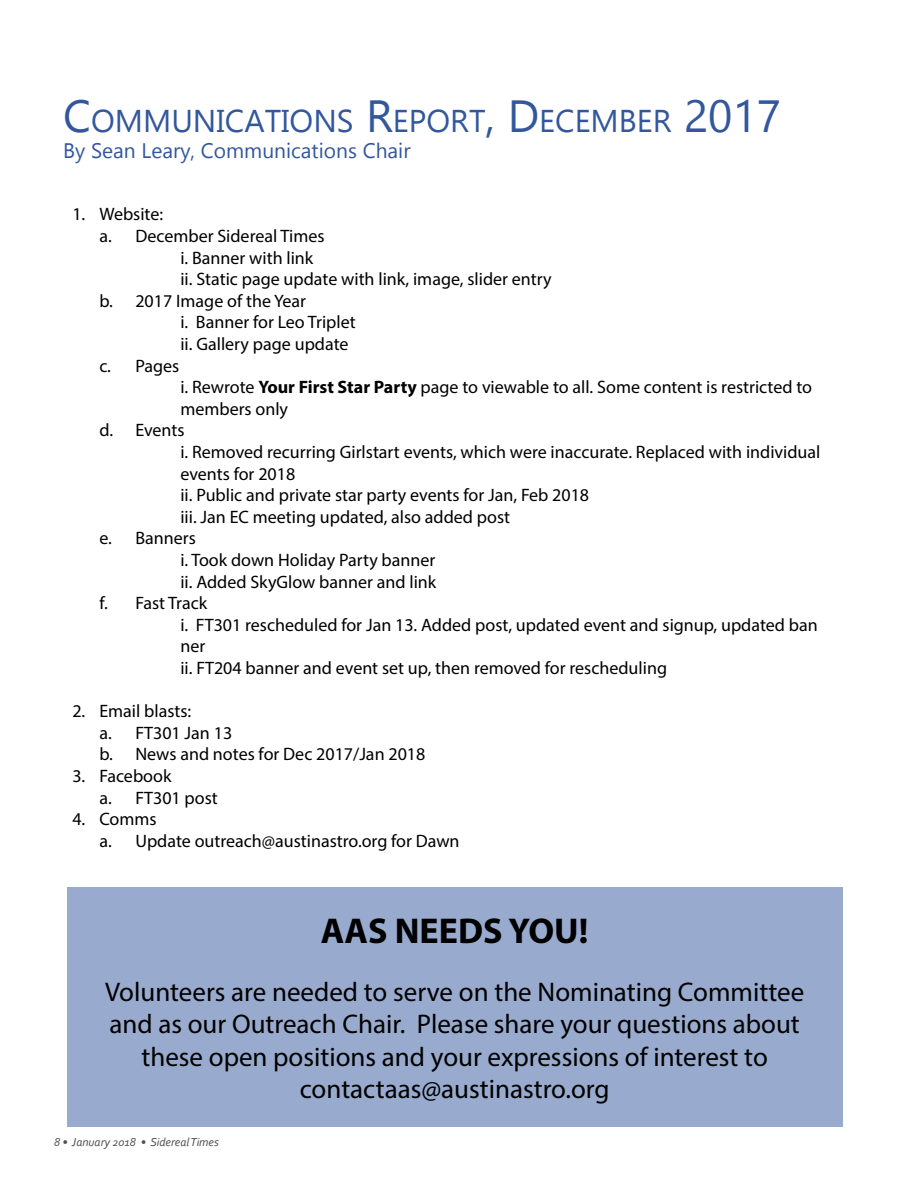
<style>
.page{position:relative;width:918px;height:1188px;background:#fff}
.page>*{position:absolute;margin:0;border:0;box-sizing:border-box;transform-origin:0 0}
.t1{font:700 36px "Myriad Pro";color:#000}
.t2{font:31.5px "Gadugi";color:#32579d}
.t3{font:27px/32.4px "Myriad Pro";color:#000;text-align:center}
.t4{font:21px "Gadugi";color:#32579d}
.t5{font:18px/21.6px "Myriad Pro";color:#000}
.t6{font:italic 12px "Corbel";color:#4d4d4f}
.s1{font-size:45px}
.s2{font-weight:700}
</style>
<div class="page">
<div style="left:67px;top:887px;width:776px;height:240px;background:#98abce"></div>
<h2 class="t2" style="left:63px;top:102px;width:719px"><span class="s1">C</span>OMMUNICATIONS <span class="s1">R</span>EPORT<span class="s1">, D</span>ECEMBER <span class="s1">2017</span></h2>
<p class="t4" style="left:63px;top:138px;width:349px">By Sean Leary, Communications Chair</p>
<p class="t5" style="left:72px;top:203px;width:92px">1. Website:</p>
<p class="t5" style="left:99px;top:225px;width:227px">a. December Sidereal Times</p>
<p class="t5" style="left:180px;top:247px;width:135px">i. Banner with link</p>
<p class="t5" style="left:180px;top:268px;width:373px">ii. Static page update with link, image, slider entry</p>
<p class="t5" style="left:99px;top:290px;width:208px">b. 2017 Image of the Year</p>
<p class="t5" style="left:180px;top:311px;width:177px">i. Banner for Leo Triplet</p>
<p class="t5" style="left:180px;top:333px;width:170px">ii. Gallery page update</p>
<p class="t5" style="left:99px;top:355px;width:81px">c. Pages</p>
<p class="t5" style="left:180px;top:376px;width:633px">i. Rewrote <span class="s2">Your First Star Party</span> page to viewable to all. Some content is restricted to</p>
<p class="t5" style="left:180px;top:398px;width:109px">members only</p>
<p class="t5" style="left:99px;top:419px;width:87px">d. Events</p>
<p class="t5" style="left:180px;top:441px;width:642px">i. Removed recurring Girlstart events, which were inaccurate. Replaced with individual</p>
<p class="t5" style="left:180px;top:463px;width:116px">events for 2018</p>
<p class="t5" style="left:180px;top:484px;width:410px">ii. Public and private star party events for Jan, Feb 2018</p>
<p class="t5" style="left:180px;top:506px;width:331px">iii. Jan EC meeting updated, also added post</p>
<p class="t5" style="left:99px;top:527px;width:98px">e. Banners</p>
<p class="t5" style="left:180px;top:549px;width:257px">i. Took down Holiday Party banner</p>
<p class="t5" style="left:180px;top:571px;width:257px">ii. Added SkyGlow banner and link</p>
<p class="t5" style="left:99px;top:592px;width:109px">f. Fast Track</p>
<p class="t5" style="left:180px;top:614px;width:639px">i. FT301 rescheduled for Jan 13. Added post, updated event and signup, updated ban</p>
<p class="t5" style="left:180px;top:635px;width:26px">ner</p>
<p class="t5" style="left:180px;top:657px;width:488px">ii. FT204 banner and event set up, then removed for rescheduling</p>
<p class="t5" style="left:99px;top:700px;width:328px;text-indent:-27px">2. Email blasts:<br>a. FT301 Jan 13<br>b. News and notes for Dec 2017/Jan 2018</p>
<p class="t5" style="left:99px;top:765px;width:120px;text-indent:-27px">3. Facebook<br>a. FT301 post</p>
<p class="t5" style="left:99px;top:808px;width:362px;text-indent:-27px">4. Comms<br>a. Update outreach@austinastro.org for Dawn</p>
<h1 class="t1" style="left:321px;top:908px;width:269px">AAS NEEDS YOU!</h1>
<h3 class="t3" style="left:105px;top:975px;width:701px">Volunteers are needed to serve on the Nominating Committee and as our Outreach Chair. Please share your questions about these open positions and your expressions of interest to contactaas@austinastro.org</h3>
<p class="t6" style="left:54px;top:1134px;width:166px">8 • January 2018 • Sidereal Times</p>
</div>
